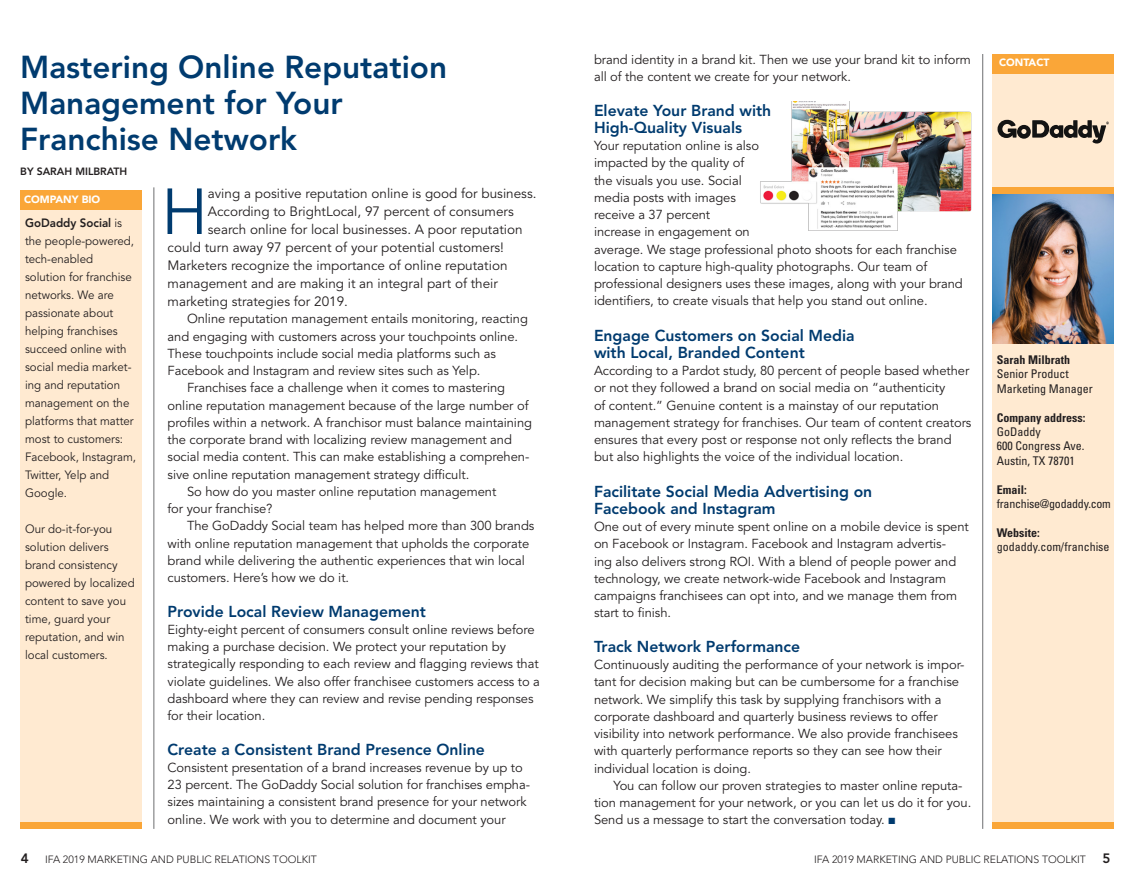
<style>
.page{position:relative;width:1134px;height:891px;background:#fff}
.page>*{position:absolute;margin:0;border:0;box-sizing:border-box;transform-origin:0 0}
.Body_drop_cap_Avenir{font:64.35px "Avenir";color:#003b6f}
.Hdr{font:800 31.5px/36px "Avenir";color:#003b6f}
.Subhd{font:800 15.75px/17.2px "Avenir";color:#003b6f}
.Body_drop_cap_Avenir-2{font:13.5px "Avenir";color:#231f20}
.t1{font:800 13.5px "Avenir";color:#231f20}
.Body_8_65{font:12.9px/17.2px "Avenir";letter-spacing:-.005em;color:#231f20}
.Bio_Body{font:12px/18px "Avenir";color:#231f20;scale:.96 1}
.Contact_Reg{font:condensed 12px/14.4px "Univers";color:#231f20}
.Contact_Bold{font:700 condensed 12px "Univers";color:#231f20}
.Contact_Reg-2{font:condensed 12px "Univers";letter-spacing:-.02em;color:#231f20}
.t2{font:300 10.5px "Avenir";color:#231f20}
.t3{font:900 10.5px "Avenir";color:#fff}
.Byline{font:800 10.5px "Avenir";color:#231f20}
.s1{font-weight:800}
.s2{color:#003b6f}
.s3{font-weight:800;font-size:13.5px}
</style>
<div class="page">
<div style="left:992px;top:73px;width:122px;height:116px;background:#ffead1"></div>
<div style="left:992px;top:191px;width:122px;height:636px;background:#ffead1"></div>
<div style="left:992px;top:54px;width:122px;height:19px;background:#faa638"></div>
<hr style="left:982px;top:54px;width:1px;height:775px;background:#6d6e71">
<div style="left:992px;top:822px;width:122px;height:7px;background:#faa638"></div>
<div style="left:20px;top:193px;width:122px;height:633px;background:#ffead1"></div>
<hr style="left:154px;top:187px;width:1px;height:642px;background:#6d6e71">
<div style="left:20px;top:190px;width:122px;height:20px;background:#faa638"></div>
<img style="left:992px;top:194px;width:122px;height:149px">
<div style="left:992px;top:187px;width:122px;height:7px;background:#faa638"></div>
<div style="left:20px;top:822px;width:122px;height:7px;background:#faa638"></div>
<img style="left:760px;top:102px;width:212px;height:128px">
<svg style="left:998px;top:120px;width:111px;height:24px"></svg>
<p class="Hdr" style="left:20px;top:49px;width:429px">Mastering Online Reputation<br>Management for Your<br>Franchise Network</p>
<p class="Byline" style="left:20px;top:165px;width:109px">BY SARAH MILBRATH</p>
<p class="t3" style="left:24px;top:193px;width:78px">COMPANY BIO</p>
<p class="Bio_Body" style="left:25px;top:214px;width:117px"><span class="s1">GoDaddy Social</span> is the people-powered, tech-enabled solution for franchise networks. We are passionate about helping franchises succeed online with social media market&shy;ing and reputation management on the platforms that matter most to customers:<br>Facebook, Instagram,<br>Twitter, Yelp and<br>Google.</p>
<p class="Bio_Body" style="left:25px;top:520px;width:116px">Our do-it-for-you solution delivers brand consistency powered by localized content to save you time, guard your reputation, and win local customers.</p>
<p class="Body_drop_cap_Avenir" style="left:161px;top:175px;width:48px">H</p>
<p class="Body_drop_cap_Avenir-2" style="left:208px;top:186px;width:330px">aving a positive reputation online is good for business.</p>
<p class="Body_drop_cap_Avenir-2" style="left:208px;top:204px;width:308px">According to BrightLocal, 97 percent of consumers</p>
<p class="Body_drop_cap_Avenir-2" style="left:208px;top:222px;width:316px">search online for local businesses. A poor reputation</p>
<p class="Body_drop_cap_Avenir-2" style="left:168px;top:240px;width:338px">could turn away 97 percent of your potential customers!</p>
<p class="Body_drop_cap_Avenir-2" style="left:168px;top:258px;width:341px">Marketers recognize the importance of online reputation</p>
<p class="Body_drop_cap_Avenir-2" style="left:168px;top:276px;width:332px">management and are making it an integral part of their</p>
<p class="Body_drop_cap_Avenir-2" style="left:168px;top:294px;width:182px">marketing strategies for 2019.</p>
<p class="Body_8_65" style="left:168px;top:311px;width:362px;text-indent:20px">Online reputation management entails monitoring, reacting and engaging with customers across your touchpoints online.<br>These touchpoints include social media platforms such as Facebook and Instagram and review sites such as Yelp.</p>
<p class="Body_8_65" style="left:168px;top:380px;width:366px;text-indent:20px">Franchises face a challenge when it comes to mastering online reputation management because of the large number of profiles within a network. A franchisor must balance maintaining the corporate brand with localizing review management and social media content. This can make establishing a comprehen&shy;sive online reputation management strategy difficult.</p>
<p class="Body_8_65" style="left:168px;top:483px;width:330px;text-indent:20px">So how do you master online reputation management for your franchise?</p>
<p class="Body_8_65" style="left:168px;top:518px;width:368px;text-indent:20px">The GoDaddy Social team has helped more than 300 brands with online reputation management that upholds the corporate brand while delivering the authentic experiences that win local customers. Here’s how we do it.</p>
<p class="Subhd" style="left:168px;top:602px;width:260px">Provide Local Review Management</p>
<p class="Body_8_65" style="left:168px;top:621px;width:374px">Eighty-eight percent of consumers consult online reviews before making a purchase decision. We protect your reputation by strategically responding to each review and flagging reviews that violate guidelines. We also offer franchisee customers access to a dashboard where they can review and revise pending responses for their location.</p>
<p class="Subhd" style="left:168px;top:740px;width:319px">Create a Consistent Brand Presence Online</p>
<p class="Body_8_65" style="left:168px;top:759px;width:364px">Consistent presentation of a brand increases revenue by up to 23 percent. The GoDaddy Social solution for franchises empha&shy;sizes maintaining a consistent brand presence for your network online. We work with you to determine and document your</p>
<p class="t1" style="left:21px;top:851px;width:9px">4</p>
<p class="t2" style="left:45px;top:854px;width:273px">IFA 2019 MARKETING AND PUBLIC RELATIONS TOOLKIT</p>
<p class="Body_8_65" style="left:594px;top:51px;width:378px">brand identity in a brand kit. Then we use your brand kit to inform all of the content we create for your network.</p>
<p class="Subhd" style="left:594px;top:102px;width:179px">Elevate Your Brand with<br>High-Quality Visuals</p>
<p class="Body_8_65" style="left:594px;top:137px;width:370px">Your reputation online is also<br>impacted by the quality of<br>the visuals you use. Social<br>media posts with images<br>receive a 37 percent<br>increase in engagement on<br>average. We stage professional photo shoots for each franchise location to capture high-quality photographs. Our team of professional designers uses these images, along with your brand identifiers, to create visuals that help you stand out online.</p>
<p class="Subhd" style="left:594px;top:327px;width:262px">Engage Customers on Social Media with Local, Branded Content</p>
<p class="Body_8_65" style="left:594px;top:362px;width:379px">According to a Pardot study, 80 percent of people based whether or not they followed a brand on social media on “authenticity<br>of content.” Genuine content is a mainstay of our reputation management strategy for franchises. Our team of content creators ensures that every post or response not only reflects the brand but also highlights the voice of the individual location.</p>
<p class="Subhd" style="left:594px;top:483px;width:280px">Facilitate Social Media Advertising on<br>Facebook and Instagram</p>
<p class="Body_8_65" style="left:594px;top:518px;width:376px">One out of every minute spent online on a mobile device is spent on Facebook or Instagram. Facebook and Instagram advertis-<br>ing also delivers strong ROI. With a blend of people power and technology, we create network-wide Facebook and Instagram campaigns franchisees can opt into, and we manage them from start to finish.</p>
<p class="Subhd" style="left:594px;top:638px;width:208px">Track Network Performance</p>
<p class="Body_8_65" style="left:594px;top:656px;width:372px">Continuously auditing the performance of your network is impor&shy;tant for decision making but can be cumbersome for a franchise network. We simplify this task by supplying franchisors with a corporate dashboard and quarterly business reviews to offer visibility into network performance. We also provide franchisees with quarterly performance reports so they can see how their individual location is doing.</p>
<p class="Body_8_65" style="left:594px;top:777px;width:379px;text-indent:20px">You can follow our proven strategies to master online reputa&shy;tion management for your network, or you can let us do it for you.<br>Send us a message to start the conversation today. <span class="s2">■</span></p>
<p class="t3" style="left:999px;top:56px;width:52px">CONTACT</p>
<p class="Contact_Bold" style="left:997px;top:352px;width:75px">Sarah Milbrath</p>
<p class="Contact_Reg" style="left:997px;top:367px;width:97px">Senior Product<br>Marketing Manager</p>
<p class="Contact_Bold" style="left:997px;top:410px;width:90px">Company address:</p>
<p class="Contact_Reg" style="left:997px;top:424px;width:45px">GoDaddy</p>
<p class="Contact_Reg" style="left:997px;top:439px;width:89px">600 Congress Ave.</p>
<p class="Contact_Reg" style="left:997px;top:453px;width:79px">Austin, TX 78701</p>
<p class="Contact_Bold" style="left:997px;top:482px;width:31px">Email:</p>
<p class="Contact_Reg-2" style="left:997px;top:496px;width:116px">franchise@godaddy.com</p>
<p class="Contact_Bold" style="left:997px;top:525px;width:45px">Website:</p>
<p class="Contact_Reg" style="left:997px;top:539px;width:114px">godaddy.com/franchise</p>
<p class="t2" style="left:814px;top:854px;width:298px">IFA 2019 MARKETING AND PUBLIC RELATIONS TOOLKIT <span class="s3">5</span></p>
</div>
